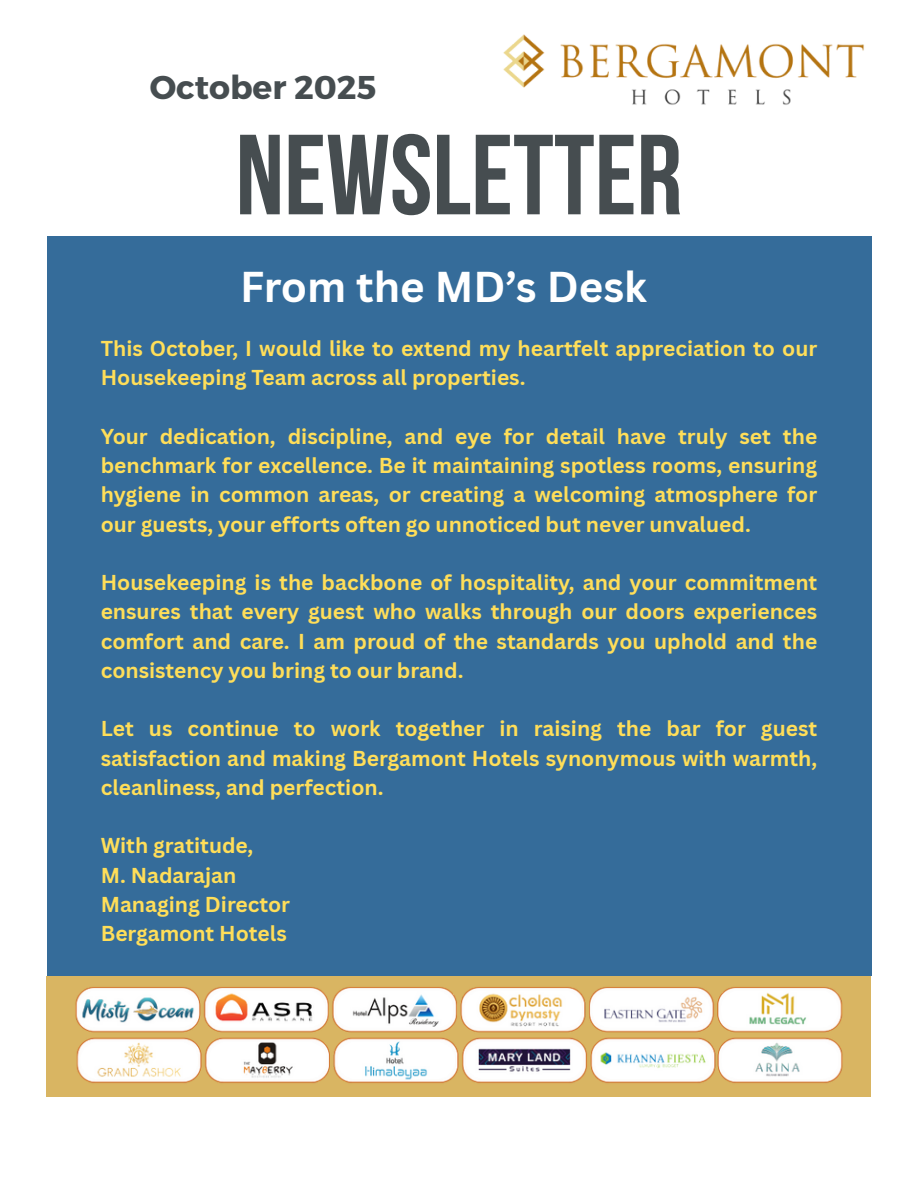
<style>
.page{position:relative;width:918px;height:1188px;background:#fff}
.page>*{position:absolute;margin:0;border:0;box-sizing:border-box;transform-origin:0 0}
.t1{font:113.7px "Bebas Neue Cyrillic";color:#464d50}
.t2{font:700 42px "Canva Sans";color:#fff}
.t3{font:700 32.85px "Montserrat";color:#464d50}
.t4{font:700 21px/29.2px "Canva Sans";color:#ffde59;text-align:justify}
</style>
<div class="page">
<div style="left:47px;top:236px;width:824px;height:740px;background:#356c9a"></div>
<img style="left:503px;top:34px;width:361px;height:71px">
<img style="left:47px;top:976px;width:824px;height:121px">
<h1 class="t3" style="left:150px;top:66px;width:228px">October 2025</h1>
<p class="t1" style="left:236px;top:129px;width:448px">NEWSLETTER</p>
<p class="t2" style="left:240px;top:257px;width:408px">From the MD’s Desk</p>
<h2 class="t4" style="left:101px;top:333px;width:718px">This October, I would like to extend my heartfelt appreciation to our<br>Housekeeping Team across all properties.</h2>
<p class="t4" style="left:101px;top:421px;width:718px">Your dedication, discipline, and eye for detail have truly set the benchmark for excellence. Be it maintaining spotless rooms, ensuring hygiene in common areas, or creating a welcoming atmosphere for our guests, your efforts often go unnoticed but never unvalued.</p>
<p class="t4" style="left:101px;top:567px;width:718px">Housekeeping is the backbone of hospitality, and your commitment ensures that every guest who walks through our doors experiences comfort and care. I am proud of the standards you uphold and the consistency you bring to our brand.</p>
<p class="t4" style="left:101px;top:714px;width:718px">Let us continue to work together in raising the bar for guest satisfaction and making Bergamont Hotels synonymous with warmth, cleanliness, and perfection.</p>
<p class="t4" style="left:101px;top:831px;width:154px">With gratitude,</p>
<p class="t4" style="left:101px;top:860px;width:137px">M. Nadarajan</p>
<p class="t4" style="left:101px;top:889px;width:191px">Managing Director</p>
<p class="t4" style="left:101px;top:918px;width:188px">Bergamont Hotels</p>
</div>
